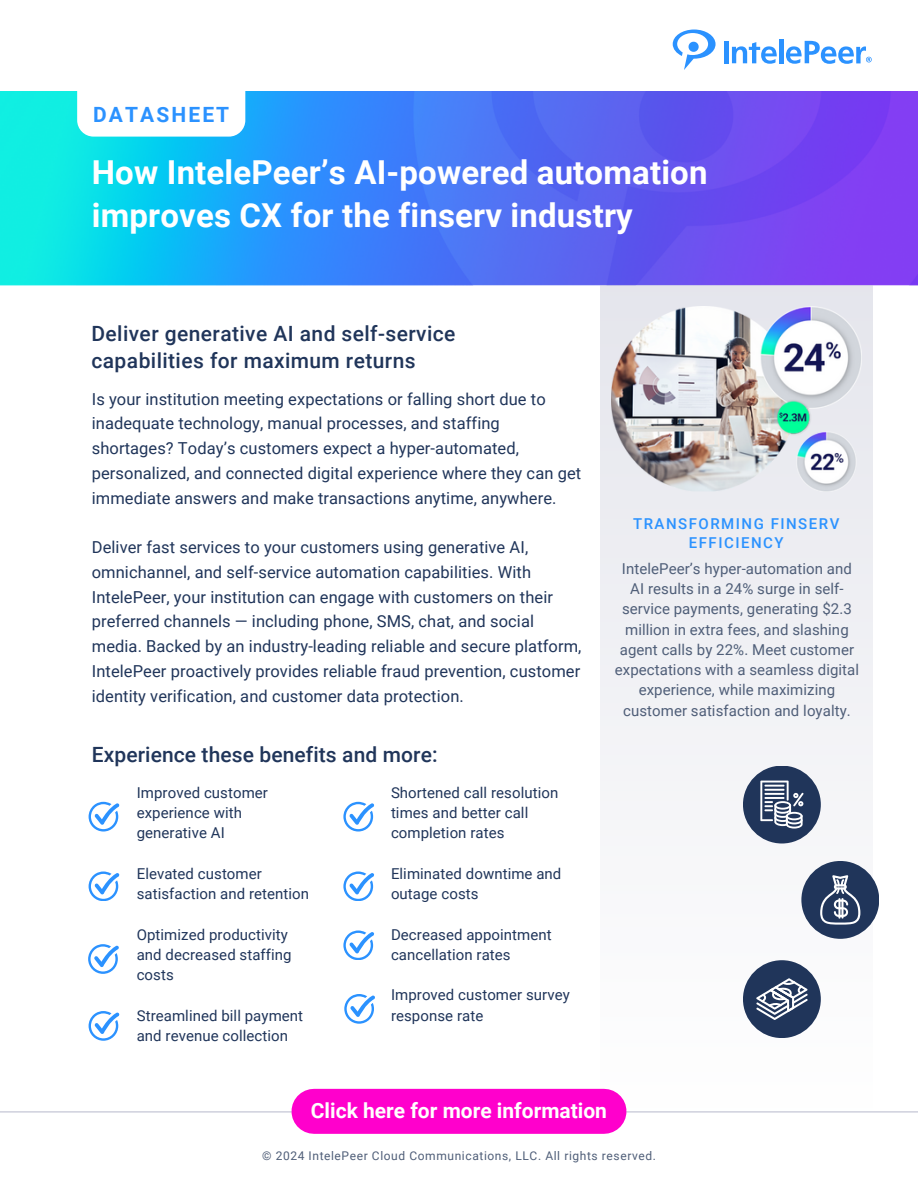
<style>
.page{position:relative;width:918px;height:1188px;background:#fff}
.page>*{position:absolute;margin:0;border:0;box-sizing:border-box;transform-origin:0 0}
.t1{font:700 33px/42.8px "Roboto";letter-spacing:.005em;color:#fff}
.t2{font:500 21px/27px "Roboto";letter-spacing:.02em;color:#20355a}
.t3{font:700 21px "Roboto";color:#fff}
.t4{font:700 21px "Roboto";letter-spacing:.1em;color:#2b92ff}
.t5{font:16.5px/24.8px "Roboto";letter-spacing:.005em;color:#20355a}
.t6{font:15px/20.2px "Roboto";letter-spacing:.005em;color:#20355a}
.t7{font:15px/20.2px "Roboto";letter-spacing:.005em;color:#4f5e78;text-align:center}
.t8{font:500 15px/19.2px "Roboto";letter-spacing:.1em;color:#2b92ff;text-align:center}
.t9{font:12px "Roboto";letter-spacing:.05em;color:#4f5e78}
</style>
<div class="page">
<img style="left:0;top:92px;width:918px;height:193px">
<div style="left:600px;top:285px;width:272px;height:826px;background:#f3f3f7"></div>
<hr style="left:0;top:1111px;width:918px;height:1px;background:#bec0d1">
<div style="left:314px;top:1089px;width:290px;height:45px;background:#f0c"></div>
<svg style="left:673px;top:30px;width:43px;height:40px"></svg>
<hr style="left:724px;top:41px;width:4px;height:22px;background:#2b92ff">
<svg style="left:732px;top:42px;width:45px;height:22px"></svg>
<hr style="left:779px;top:39px;width:4px;height:24px;background:#2b92ff">
<svg style="left:786px;top:41px;width:86px;height:23px"></svg>
<div style="left:77px;top:50px;width:168px;height:87px;background:#fff;border-radius:16px"></div>
<div style="left:743px;top:960px;width:78px;height:78px;background:#20355a;border-radius:50%"></div>
<svg style="left:756px;top:978px;width:52px;height:42px"></svg>
<div style="left:801px;top:861px;width:78px;height:78px;background:#20355a;border-radius:50%"></div>
<svg style="left:820px;top:875px;width:40px;height:50px"></svg>
<div style="left:743px;top:766px;width:78px;height:78px;background:#20355a;border-radius:50%"></div>
<svg style="left:760px;top:781px;width:43px;height:48px"></svg>
<svg style="left:89px;top:802px;width:31px;height:29px"></svg>
<svg style="left:89px;top:871px;width:31px;height:30px"></svg>
<svg style="left:88px;top:944px;width:31px;height:29px"></svg>
<svg style="left:89px;top:1011px;width:31px;height:29px"></svg>
<img style="left:611px;top:307px;width:251px;height:184px">
<svg style="left:343px;top:930px;width:31px;height:30px"></svg>
<svg style="left:343px;top:871px;width:31px;height:30px"></svg>
<svg style="left:343px;top:802px;width:31px;height:29px"></svg>
<svg style="left:344px;top:994px;width:31px;height:29px"></svg>
<p class="t4" style="left:93px;top:103px;width:137px">DATASHEET</p>
<h5 class="t1" style="left:92px;top:152px;width:617px">How IntelePeer’s AI-powered automation improves CX for the finserv industry</h5>
<h5 class="t2" style="left:91px;top:321px;width:365px">Deliver generative AI and self-service capabilities for maximum returns</h5>
<h1 class="t5" style="left:92px;top:387px;width:491px">Is your institution meeting expectations or falling short due to inadequate technology, manual processes, and staffing shortages? Today’s customers expect a hyper-automated, personalized, and connected digital experience where they can get immediate answers and make transactions anytime, anywhere.</h1>
<p class="t5" style="left:92px;top:535px;width:491px">Deliver fast services to your customers using generative AI, omnichannel, and self-service automation capabilities. With IntelePeer, your institution can engage with customers on their preferred channels — including phone, SMS, chat, and social media. Backed by an industry-leading reliable and secure platform, IntelePeer proactively provides reliable fraud prevention, customer identity verification, and customer data protection.</p>
<h4 class="t2" style="left:92px;top:741px;width:347px">Experience these benefits and more:</h4>
<h5 class="t6" style="left:137px;top:783px;width:133px">Improved customer experience with generative AI</h5>
<h3 class="t6" style="left:137px;top:864px;width:174px">Elevated customer satisfaction and retention</h3>
<p class="t6" style="left:137px;top:924px;width:156px">Optimized productivity and decreased staffing costs</p>
<p class="t6" style="left:137px;top:1005px;width:168px">Streamlined bill payment and revenue collection</p>
<p class="t6" style="left:391px;top:783px;width:169px">Shortened call resolution times and better call completion rates</p>
<p class="t6" style="left:391px;top:864px;width:172px">Eliminated downtime and outage costs</p>
<h5 class="t6" style="left:391px;top:924px;width:162px">Decreased appointment cancellation rates</h5>
<h5 class="t6" style="left:391px;top:985px;width:180px">Improved customer survey response rate</h5>
<p class="t8" style="left:633px;top:514px;width:208px">TRANSFORMING FINSERV<br>EFFICIENCY</p>
<p class="t7" style="left:615px;top:559px;width:246px">IntelePeer’s hyper-automation and AI results in a 24% surge in self&shy;service payments, generating $2.3 million in extra fees, and slashing agent calls by 22%. Meet customer expectations with a seamless digital experience, while maximizing customer satisfaction and loyalty.</p>
<h2 class="t3" style="left:311px;top:1099px;width:298px">Click here for more information</h2>
<h3 class="t9" style="left:262px;top:1149px;width:395px">© 2024 IntelePeer Cloud Communications, LLC. All rights reserved.</h3>
</div>
